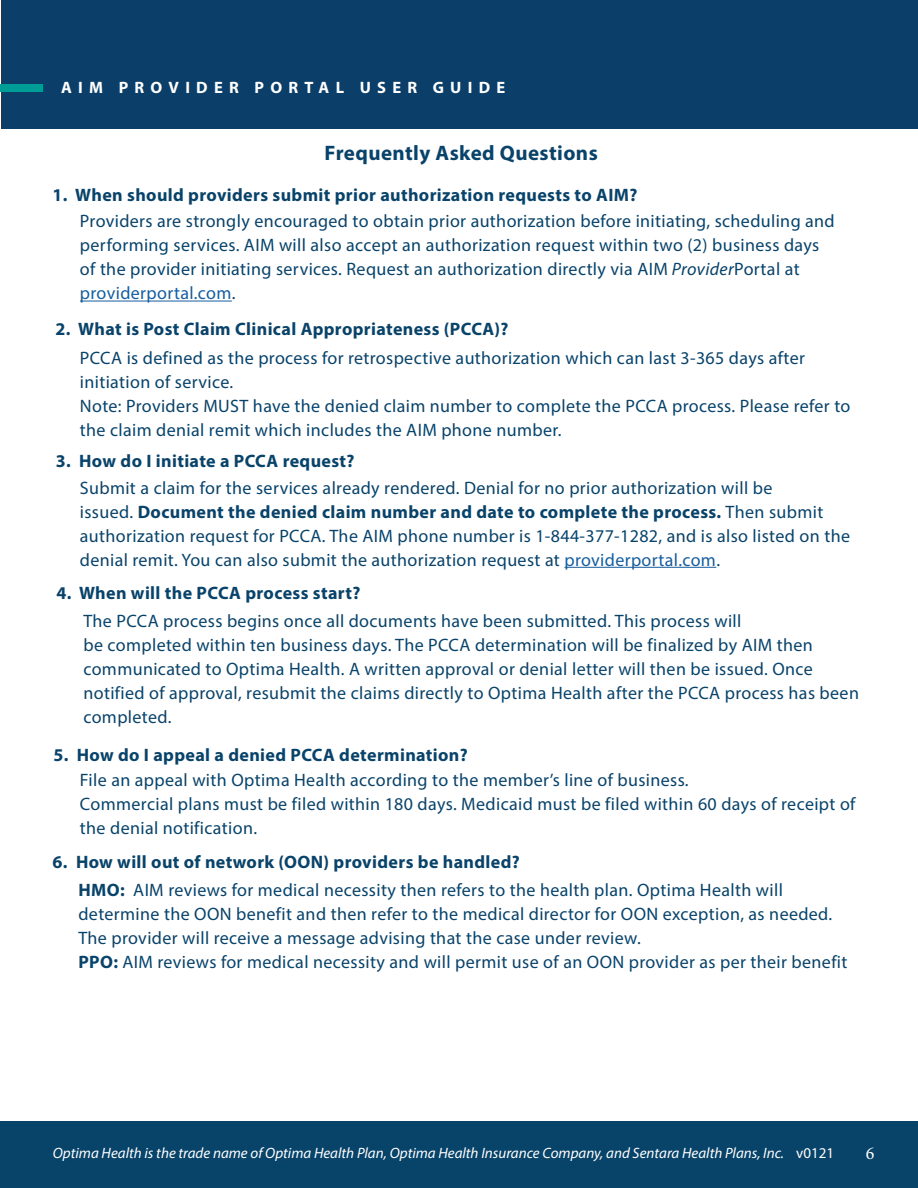
<style>
.page{position:relative;width:918px;height:1188px;background:#fff}
.page>*{position:absolute;margin:0;border:0;box-sizing:border-box;transform-origin:0 0}
.Paragraph_Style_1{font:700 21px "Myriad Pro";letter-spacing:.02em;color:#09436a}
.Paragraph_Style_1-2{font:18px/24px "Myriad Pro";letter-spacing:.02em;color:#09436a}
.Paragraph_Style_1-3{font:700 18px "Myriad Pro";letter-spacing:.02em;color:#09436a}
.t1{font:18px "Minion Pro";color:#fff}
.t2{font:700 16.5px "Myriad Pro";letter-spacing:.38em;color:#fff}
.t3{font:italic 15px "Myriad Pro";color:#fff}
.t4{font:15px "Myriad Pro";color:#fff}
.s1{font-style:italic}
.s2{color:#175d9e}
.s3{font-weight:700}
</style>
<div class="page">
<hr style="left:80px;top:301px;width:152px;height:1px;background:#175d9e">
<hr style="left:564px;top:567px;width:152px;height:1px;background:#175d9e">
<div style="left:2px;top:0;width:916px;height:128px;background:#0b3f69"></div>
<div style="left:0;top:84px;width:42px;height:8px;background:#009c96"></div>
<div style="left:0;top:1122px;width:918px;height:66px;background:#08446a"></div>
<p class="t2" style="left:61px;top:77px;width:446px">AIM PROVIDER PORTAL USER GUIDE</p>
<p class="Paragraph_Style_1" style="left:325px;top:139px;width:275px">Frequently Asked Questions</p>
<p class="Paragraph_Style_1-3" style="left:53px;top:184px;width:586px">1. When should providers submit prior authorization requests to AIM?</p>
<p class="Paragraph_Style_1-2" style="left:80px;top:209px;width:756px">Providers are strongly encouraged to obtain prior authorization before initiating, scheduling and performing services. AIM will also accept an authorization request within two (2) business days of the provider initiating services. Request an authorization directly via AIM <span class="s1">Provider</span>Portal at <span class="s2">providerportal.com</span>.</p>
<p class="Paragraph_Style_1-3" style="left:56px;top:317px;width:454px">2. What is Post Claim Clinical Appropriateness (PCCA)?</p>
<p class="Paragraph_Style_1-2" style="left:80px;top:346px;width:772px">PCCA is defined as the process for retrospective authorization which can last 3-365 days after initiation of service.<br>Note: Providers MUST have the denied claim number to complete the PCCA process. Please refer to the claim denial remit which includes the AIM phone number.</p>
<p class="Paragraph_Style_1-3" style="left:56px;top:449px;width:300px">3. How do I initiate a PCCA request?</p>
<p class="Paragraph_Style_1-2" style="left:80px;top:475px;width:772px">Submit a claim for the services already rendered. Denial for no prior authorization will be<br>issued. <span class="s3">Document the denied claim number and date to complete the process.</span> Then submit authorization request for PCCA. The AIM phone number is 1-844-377-1282, and is also listed on the denial remit. You can also submit the authorization request at <span class="s2">providerportal.com</span>.</p>
<p class="Paragraph_Style_1-3" style="left:56px;top:581px;width:306px">4. When will the PCCA process start?</p>
<p class="Paragraph_Style_1-2" style="left:83px;top:609px;width:777px">The PCCA process begins once all documents have been submitted. This process will<br>be completed within ten business days. The PCCA determination will be finalized by AIM then communicated to Optima Health. A written approval or denial letter will then be issued. Once notified of approval, resubmit the claims directly to Optima Health after the PCCA process has been completed.</p>
<p class="Paragraph_Style_1-3" style="left:53px;top:743px;width:416px">5. How do I appeal a denied PCCA determination?</p>
<p class="Paragraph_Style_1-2" style="left:80px;top:767px;width:777px">File an appeal with Optima Health according to the member’s line of business.<br>Commercial plans must be filed within 180 days. Medicaid must be filed within 60 days of receipt of the denial notification.</p>
<p class="Paragraph_Style_1-3" style="left:53px;top:850px;width:469px">6. How will out of network (OON) providers be handled?</p>
<p class="Paragraph_Style_1-2" style="left:78px;top:878px;width:771px"><span class="s3">HMO:</span> AIM reviews for medical necessity then refers to the health plan. Optima Health will determine the OON benefit and then refer to the medical director for OON exception, as needed.<br>The provider will receive a message advising that the case under review.<br><span class="s3">PPO:</span> AIM reviews for medical necessity and will permit use of an OON provider as per their benefit</p>
<p class="t3" style="left:53px;top:1144px;width:733px">Optima Health is the trade name of Optima Health Plan, Optima Health Insurance Company, and Sentara Health Plans, Inc.</p>
<p class="t4" style="left:796px;top:1144px;width:39px">v0121</p>
<p class="t1" style="left:866px;top:1141px;width:10px">6</p>
</div>
